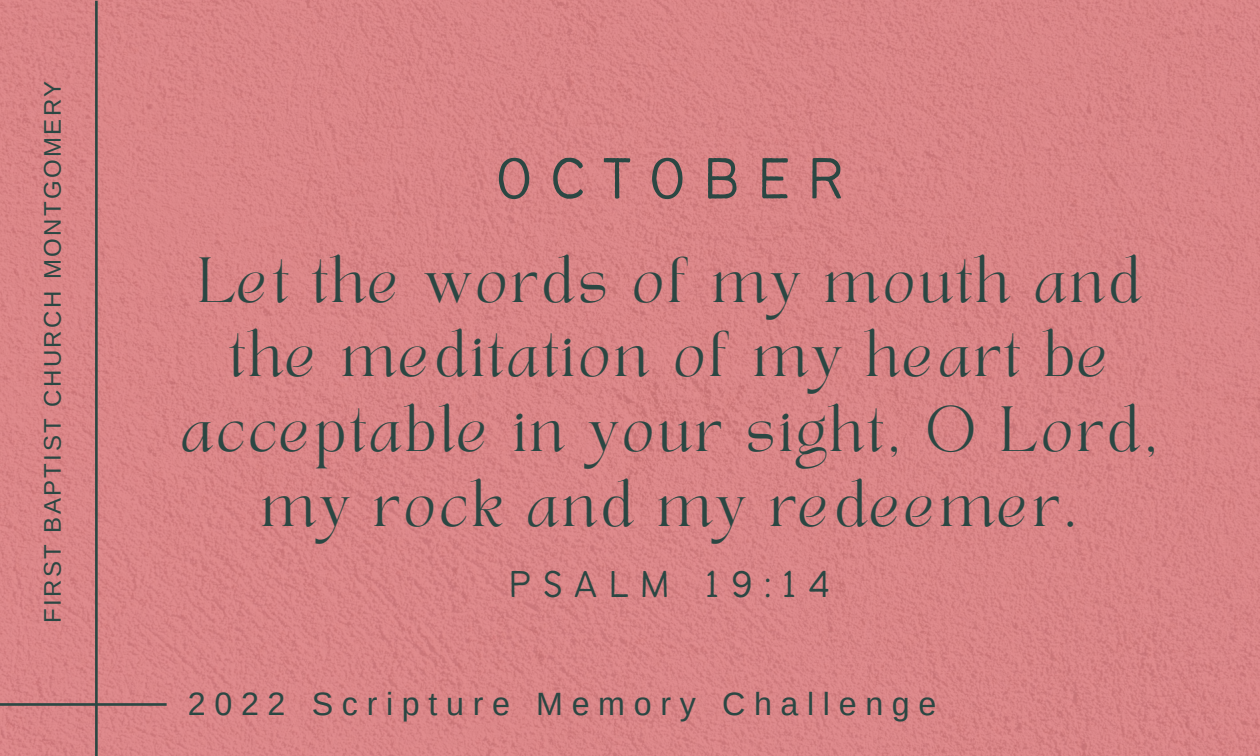
<style>
.page{position:relative;width:1260px;height:756px;background:#fff}
.page>*{position:absolute;margin:0;border:0;box-sizing:border-box;transform-origin:0 0}
.t1{font:300 63.7px "Bantayog";letter-spacing:.27em;color:#2b4743}
.t2{font:44.45px/74.5px "TANAEGEAN";letter-spacing:.08em;color:#2b4743;text-align:center}
.t3{font:300 41.3px "Bantayog";letter-spacing:.27em;color:#2b4743}
.t4{font:32.2px "Arimo";letter-spacing:.27em;color:#2b4743}
.t5{font:24.15px "Arimo";letter-spacing:.1em;color:#2b4743}
</style>
<div class="page">
<img style="left:0;top:0;width:1260px;height:756px">
<hr style="left:0;top:703px;width:167px;height:3px;background:#2b4743">
<hr style="left:95px;top:1px;width:3px;height:755px;background:#2b4743">
<p class="t5" style="left:39px;top:623px;width:544px;rotate:-90deg">FIRST BAPTIST CHURCH MONTGOMERY</p>
<p class="t1" style="left:495px;top:153px;width:350px">OCTOBER</p>
<p class="t2" style="left:181px;top:250px;width:979px">Let the words of my mouth and the meditation of my heart be acceptable in your sight, O Lord, my rock and my redeemer.</p>
<p class="t3" style="left:509px;top:568px;width:324px">PSALM 19:14</p>
<p class="t4" style="left:188px;top:686px;width:750px">2022 Scripture Memory Challenge</p>
</div>
